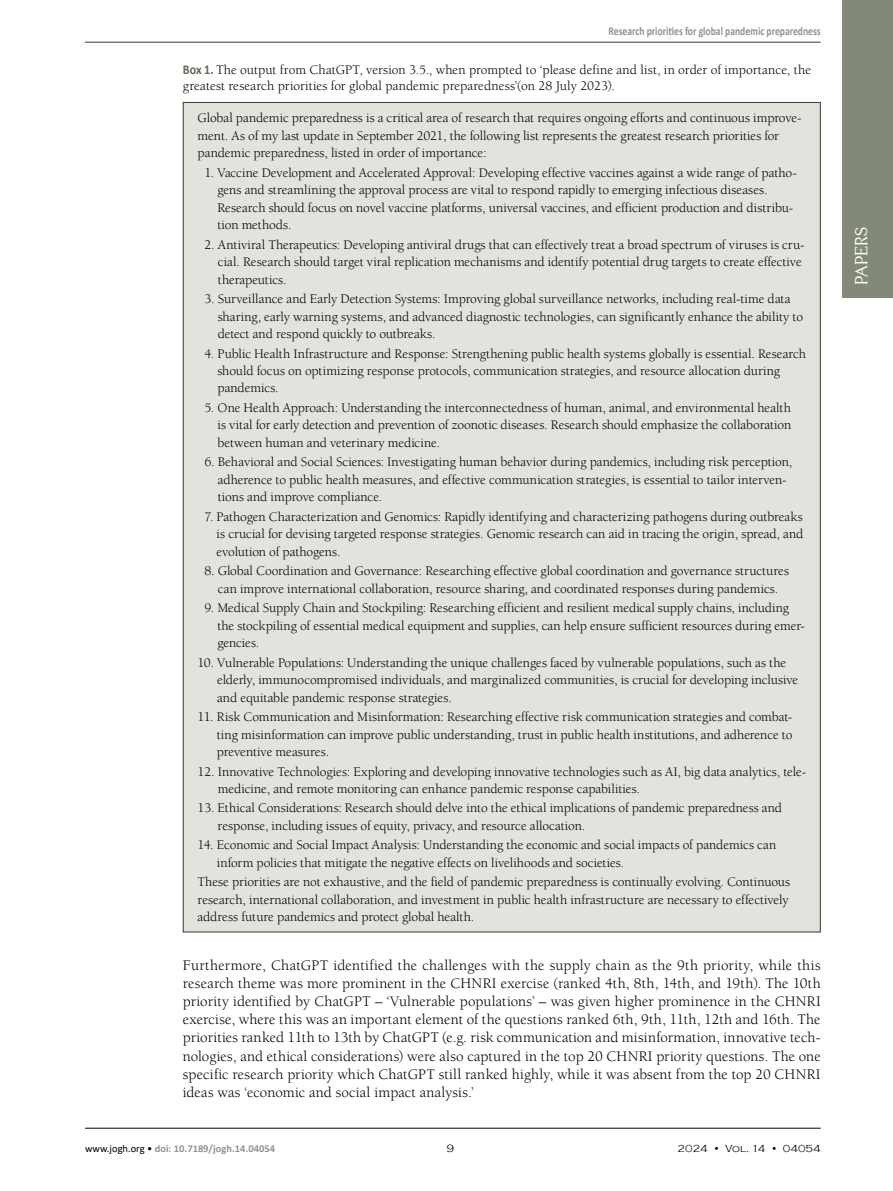
<style>
.page{position:relative;width:893px;height:1191px;background:#fff}
.page>*{position:absolute;margin:0;border:0;box-sizing:border-box;transform-origin:0 0}
.t1{font:17.1px "Centabel";letter-spacing:-.005em;color:#fff}
.Tekst_Osnovni{font:15px/18px "Berkeley Std";letter-spacing:.01em;color:#000;text-align:justify}
.Acknowledgments{font:13.5px/17.4px "Berkeley Std";letter-spacing:-.005em;color:#000}
.potpisi_Figure_Table{font:13.5px/15.8px "Berkeley Std";color:#000}
.t2{font:700 12px "Calibri";color:#949290;scale:.8 1}
.t3{font:300 10.95px "Copperplate Gothic";color:#000}
.t4{font:700 10.5px "Calibri";color:#949290}
.t5{font:300 10.5px "Copperplate Gothic";color:#000}
.s1{font-family:"Calibri";font-weight:700;color:#5c6954}
.s2{font-weight:400;color:#000}
</style>
<div class="page">
<hr style="left:85px;top:1128px;width:736px;height:1px;background:#000">
<hr style="left:85px;top:42px;width:736px;height:1px;background:#25452c">
<div style="left:842px;top:0;width:51px;height:298px;background:#838978"></div>
<div style="left:183px;top:102px;width:638px;height:830px;background:#e3e3de;border:1px solid #25452c"></div>
<p class="t2" style="left:609px;top:22px;width:267px">Research priorities for global pandemic preparedness</p>
<p class="potpisi_Figure_Table" style="left:183px;top:62px;width:630px"><span class="s1">Box 1.</span> The output from ChatGPT, version 3.5., when prompted to ‘please define and list, in order of importance, the greatest research priorities for global pandemic preparedness’(on 28 July 2023).</p>
<p class="Acknowledgments" style="left:198px;top:110px;width:606px">Global pandemic preparedness is a critical area of research that requires ongoing efforts and continuous improve&shy;ment. As of my last update in September 2021, the following list represents the greatest research priorities for pandemic preparedness, listed in order of importance:</p>
<p class="Acknowledgments" style="left:217px;top:164px;width:581px;text-indent:-13px">1. Vaccine Development and Accelerated Approval: Developing effective vaccines against a wide range of patho&shy;gens and streamlining the approval process are vital to respond rapidly to emerging infectious diseases.<br>Research should focus on novel vaccine platforms, universal vaccines, and efficient production and distribu&shy;tion methods.</p>
<p class="Acknowledgments" style="left:218px;top:236px;width:588px;text-indent:-13px">2. Antiviral Therapeutics: Developing antiviral drugs that can effectively treat a broad spectrum of viruses is cru&shy;cial. Research should target viral replication mechanisms and identify potential drug targets to create effective therapeutics.</p>
<p class="Acknowledgments" style="left:218px;top:290px;width:587px;text-indent:-13px">3. Surveillance and Early Detection Systems: Improving global surveillance networks, including real-time data sharing, early warning systems, and advanced diagnostic technologies, can significantly enhance the ability to detect and respond quickly to outbreaks.</p>
<p class="Acknowledgments" style="left:217px;top:345px;width:590px;text-indent:-13px">4. Public Health Infrastructure and Response: Strengthening public health systems globally is essential. Research should focus on optimizing response protocols, communication strategies, and resource allocation during pandemics.</p>
<p class="Acknowledgments" style="left:218px;top:399px;width:575px;text-align:justify;text-indent:-13px">5. One Health Approach: Understanding the interconnectedness of human, animal, and environmental health is vital for early detection and prevention of zoonotic diseases. Research should emphasize the collaboration between human and veterinary medicine.</p>
<p class="Acknowledgments" style="left:218px;top:454px;width:576px;text-indent:-13px">6. Behavioral and Social Sciences: Investigating human behavior during pandemics, including risk perception, adherence to public health measures, and effective communication strategies, is essential to tailor interven&shy;tions and improve compliance.</p>
<p class="Acknowledgments" style="left:217px;top:508px;width:588px;text-align:justify;text-indent:-12px">7. Pathogen Characterization and Genomics: Rapidly identifying and characterizing pathogens during outbreaks is crucial for devising targeted response strategies. Genomic research can aid in tracing the origin, spread, and evolution of pathogens.</p>
<p class="Acknowledgments" style="left:204px;top:562px;width:586px;text-align:center">8. Global Coordination and Governance: Researching effective global coordination and governance structures can improve international collaboration, resource sharing, and coordinated responses during pandemics.</p>
<p class="Acknowledgments" style="left:217px;top:599px;width:589px;text-indent:-13px">9. Medical Supply Chain and Stockpiling: Researching efficient and resilient medical supply chains, including the stockpiling of essential medical equipment and supplies, can help ensure sufficient resources during emer&shy;gencies.</p>
<p class="Acknowledgments" style="left:217px;top:654px;width:583px;text-indent:-19px">10. Vulnerable Populations: Understanding the unique challenges faced by vulnerable populations, such as the elderly, immunocompromised individuals, and marginalized communities, is crucial for developing inclusive and equitable pandemic response strategies.</p>
<p class="Acknowledgments" style="left:217px;top:708px;width:577px;text-align:justify;text-indent:-19px">11. Risk Communication and Misinformation: Researching effective risk communication strategies and combat&shy;ting misinformation can improve public understanding, trust in public health institutions, and adherence to preventive measures.</p>
<p class="Acknowledgments" style="left:218px;top:762px;width:590px;text-indent:-20px">12. Innovative Technologies: Exploring and developing innovative technologies such as AI, big data analytics, tele&shy;medicine, and remote monitoring can enhance pandemic response capabilities.</p>
<p class="Acknowledgments" style="left:218px;top:799px;width:566px;text-indent:-20px">13. Ethical Considerations: Research should delve into the ethical implications of pandemic preparedness and response, including issues of equity, privacy, and resource allocation.</p>
<p class="Acknowledgments" style="left:217px;top:836px;width:561px;text-indent:-19px">14. Economic and Social Impact Analysis: Understanding the economic and social impacts of pandemics can inform policies that mitigate the negative effects on livelihoods and societies.</p>
<p class="Acknowledgments" style="left:198px;top:873px;width:594px;text-align:justify">These priorities are not exhaustive, and the field of pandemic preparedness is continually evolving. Continuous research, international collaboration, and investment in public health infrastructure are necessary to effectively address future pandemics and protect global health.</p>
<p class="Tekst_Osnovni" style="left:183px;top:957px;width:639px">Furthermore, ChatGPT identified the challenges with the supply chain as the 9th priority, while this research theme was more prominent in the CHNRI exercise (ranked 4th, 8th, 14th, and 19th). The 10th priority identified by ChatGPT – ‘Vulnerable populations’ – was given higher prominence in the CHNRI exercise, where this was an important element of the questions ranked 6th, 9th, 11th, 12th and 16th. The priorities ranked 11th to 13th by ChatGPT (e.g. risk communication and misinformation, innovative tech&shy;nologies, and ethical considerations) were also captured in the top 20 CHNRI priority questions. The one specific research priority which ChatGPT still ranked highly, while it was absent from the top 20 CHNRI ideas was ‘economic and social impact analysis.’</p>
<p class="t4" style="left:85px;top:1141px;width:191px"><span class="s2">www.jogh.org •</span> doi: 10.7189/jogh.14.04054</p>
<p class="t3" style="left:447px;top:1142px;width:9px">9</p>
<p class="t5" style="left:678px;top:1142px;width:145px">2024 • Vol. 14 • 04054</p>
<p class="t1" style="left:851px;top:285px;width:59px;rotate:-90deg">PAPERS</p>
</div>
